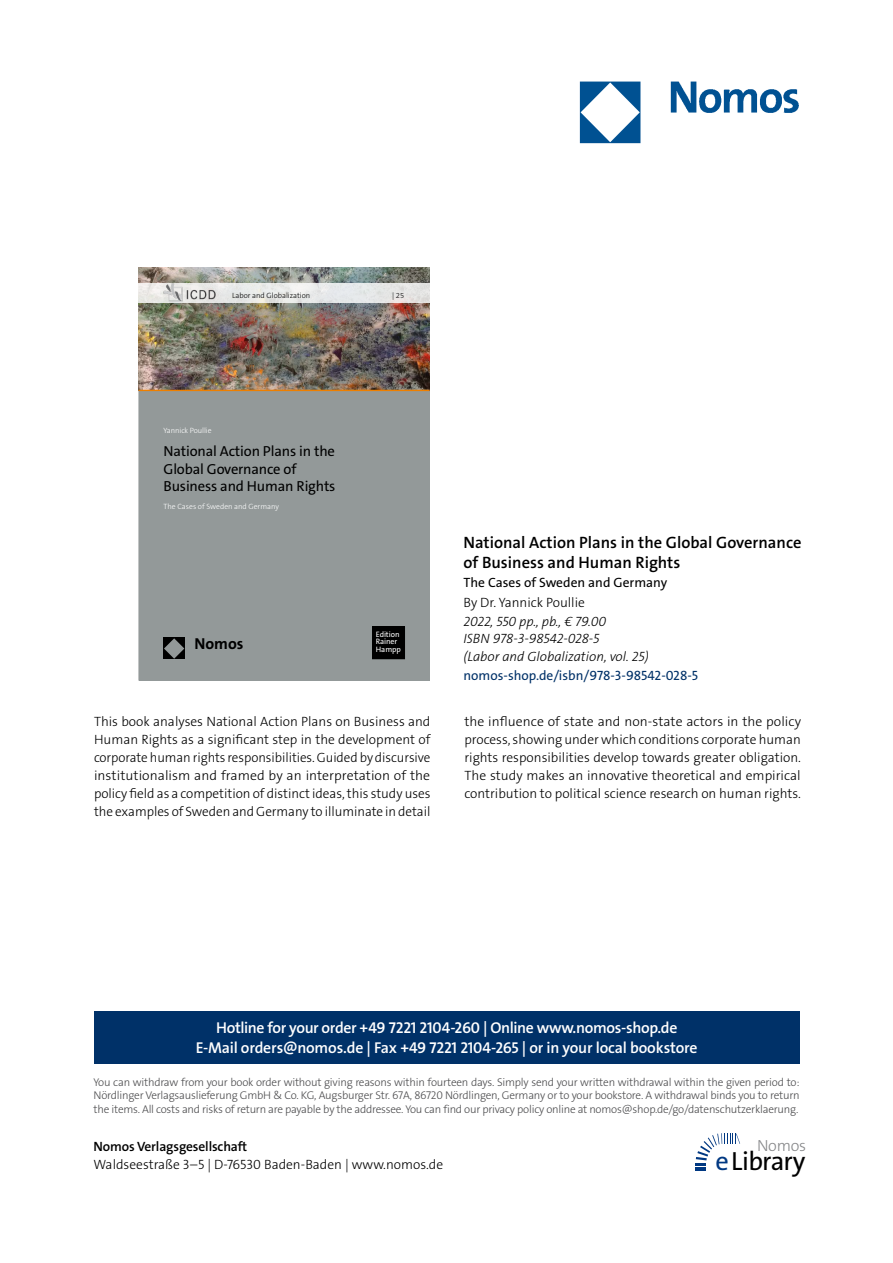
<style>
.page{position:relative;width:893px;height:1263px;background:#fff}
.page>*{position:absolute;margin:0;border:0;box-sizing:border-box;transform-origin:0 0}
.t1{font:26.4px "The Sans Os F";letter-spacing:-.03em;color:#000}
.t2{font:600 16.5px/20.2px "The Sans Os F";color:#000}
.t3{font:300 16.2px "The Sans Os F";letter-spacing:-.02em;color:#87888a}
.t4{font:700 15.9px "The Sans C5";color:#000}
.t5{font:600 15.75px/21px "The Sans Os F";letter-spacing:-.02em;color:#fff;text-align:center}
.t6{font:14.55px/17.5px "The Sans C5";letter-spacing:-.01em;color:#000}
.t7{font:300 13.5px/18px "The Sans Os F";color:#000;text-align:justify}
.t8{font:italic 300 13.5px/17.2px "The Sans Os F";color:#000}
.t9{font:13.5px "The Sans Os F";color:#003168}
.t10{font:13.5px "The Sans Os F";color:#000}
.t11{font:600 13.5px "The Sans Os F";letter-spacing:-.01em;color:#000}
.t12{font:300 11.25px/13.5px "The Sans Os F";letter-spacing:-.02em;color:#4b4b4d;text-align:justify}
.t13{font:7.95px/7.5px "The Sans C5";letter-spacing:-.01em;color:#fff}
.t14{font:300 7.65px "The Sans C5";color:#fff}
.t15{font:300 7.65px "The Sans C5";color:#000}
.s1{color:#003882}
</style>
<div class="page">
<div style="left:94px;top:1011px;width:705px;height:52px;background:#003168"></div>
<svg style="left:695px;top:1133px;width:45px;height:38px"></svg>
<img style="left:579px;top:81px;width:220px;height:63px">
<div style="left:139px;top:268px;width:290px;height:412px;background:#939999"></div>
<img style="left:139px;top:268px;width:291px;height:122px">
<svg style="left:139px;top:283px;width:291px;height:19px;fill:#e7e8e8"></svg>
<div style="left:372px;top:627px;width:32px;height:32px;background:#000"></div>
<div style="left:372px;top:627px;width:33px;height:32px;border:1px solid #000"></div>
<hr style="left:139px;top:390px;width:291px;height:1px;background:#ee7f00">
<div style="left:164px;top:638px;width:21px;height:21px;background:#000"></div>
<svg style="left:164px;top:638px;width:20px;height:21px"></svg>
<img style="left:164px;top:284px;width:52px;height:17px">
<p class="t15" style="left:232px;top:291px;width:80px">Labor and Globalization</p>
<p class="t15" style="left:392px;top:291px;width:14px">| 25</p>
<p class="t14" style="left:164px;top:425px;width:50px">Yannick Poullie</p>
<p class="t6" style="left:164px;top:443px;width:173px">National Action Plans in the<br>Global Governance of<br>Business and Human Rights</p>
<p class="t14" style="left:164px;top:502px;width:117px">The Cases of Sweden and Germany</p>
<p class="t4" style="left:194px;top:633px;width:51px">Nomos</p>
<p class="t13" style="left:376px;top:630px;width:26px">Edition<br>Rainer<br>Hampp</p>
<p class="t2" style="left:463px;top:532px;width:339px">National Action Plans in the Global Governance of Business and Human Rights</p>
<p class="t10" style="left:463px;top:577px;width:205px">The Cases of Sweden and Germany</p>
<p class="t7" style="left:463px;top:593px;width:123px">By Dr. Yannick Poullie</p>
<p class="t8" style="left:463px;top:613px;width:187px">2022, 550 pp., pb., € 79.00<br>ISBN 978-3-98542-028-5<br>(Labor and Globalization, vol. 25)</p>
<p class="t9" style="left:463px;top:670px;width:236px">nomos-shop.de/isbn/978-3-98542-028-5</p>
<p class="t7" style="left:94px;top:713px;width:338px">This book analyses National Action Plans on Business and Human Rights as a significant step in the development of corporate human rights responsibilities. Guided by discursive institutionalism and framed by an interpretation of the policy field as a competition of distinct ideas, this study uses the examples of Sweden and Germany to illuminate in detail</p>
<p class="t7" style="left:464px;top:713px;width:338px">the influence of state and non-state actors in the policy process, showing under which conditions corporate human rights responsibilities develop towards greater obligation.<br>The study makes an innovative theoretical and empirical contribution to political science research on human rights.</p>
<p class="t5" style="left:196px;top:1017px;width:503px">Hotline for your order +49 7221 2104-260 | Online www.nomos-shop.de<br>E-Mail orders@nomos.de | Fax +49 7221 2104-265 | or in your local bookstore</p>
<p class="t12" style="left:94px;top:1075px;width:708px">You can withdraw from your book order without giving reasons within fourteen days. Simply send your written withdrawal within the given period to:<br>Nördlinger Verlagsauslieferung GmbH &amp; Co. KG, Augsburger Str. 67A, 86720 Nördlingen, Germany or to your bookstore. A withdrawal binds you to return the items. All costs and risks of return are payable by the addressee. You can find our privacy policy online at nomos@shop.de/go/datenschutzerklaerung.</p>
<p class="t3" style="left:757px;top:1135px;width:51px">Nomos</p>
<p class="t11" style="left:94px;top:1138px;width:155px">Nomos Verlagsgesellschaft</p>
<p class="t7" style="left:94px;top:1156px;width:351px">Waldseestraße 3–5 | D-76530 Baden-Baden | www.nomos.de</p>
<h1 class="t1" style="left:715px;top:1151px;width:91px"><span class="s1">e</span>Library</h1>
</div>
